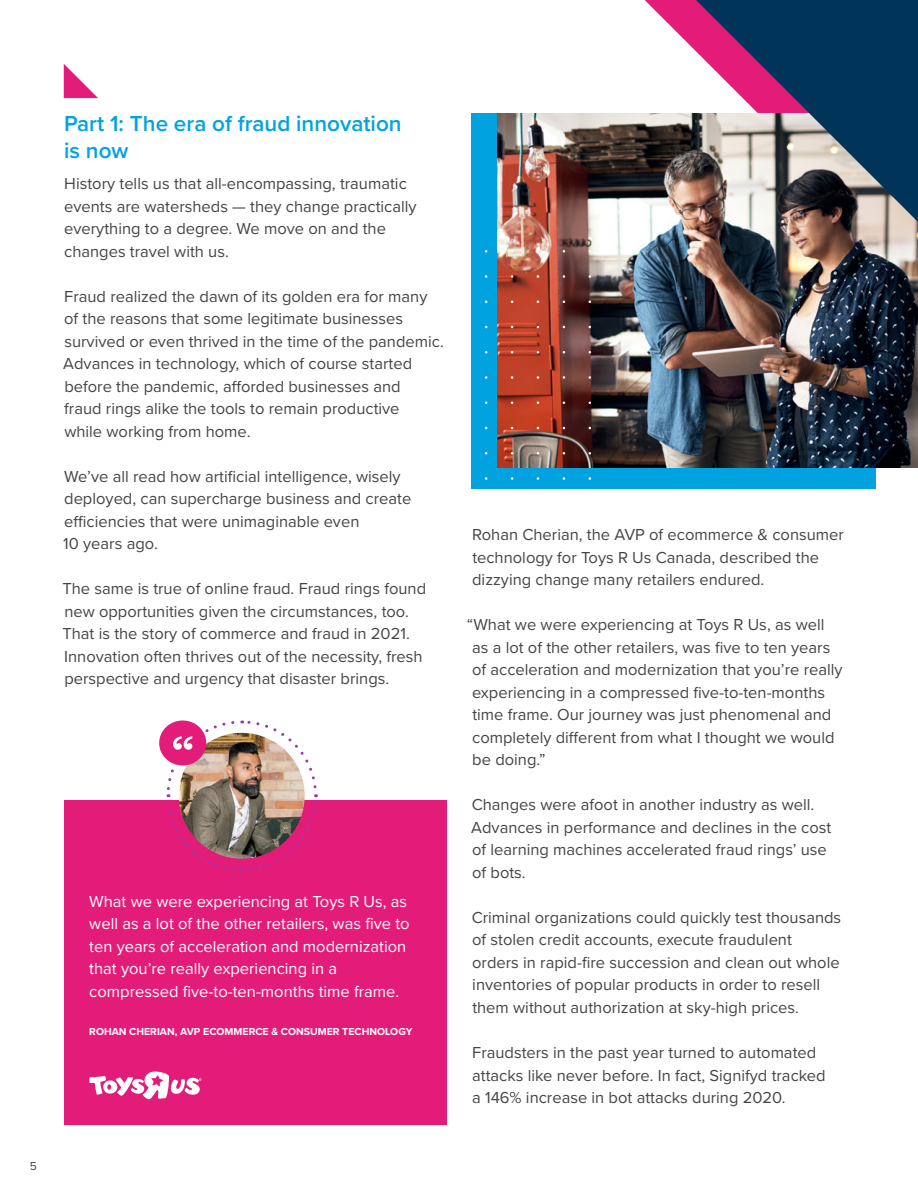
<style>
.page{position:relative;width:918px;height:1188px;background:#fff}
.page>*{position:absolute;margin:0;border:0;box-sizing:border-box;transform-origin:0 0}
.t1{font:600 22.5px/27px "Proxima Nova";color:#00a3e0}
.t2{font:16.5px/22.5px "Proxima Nova";color:#444546}
.t3{font:16.5px/22.5px "Proxima Nova";color:#fff}
.t4{font:12px "Proxima Nova";color:#444546}
.t5{font:700 10.5px "Proxima Nova";color:#fff}
</style>
<div class="page">
<div style="left:472px;top:114px;width:404px;height:375px;background:#00a3e0"></div>
<svg style="left:64px;top:64px;width:34px;height:34px"></svg>
<svg style="left:645px;top:0;width:51px;height:114px"></svg>
<img style="left:497px;top:114px;width:421px;height:354px">
<svg style="left:696px;top:0;width:222px;height:222px;background:#5c6078"></svg>
<div style="left:64px;top:800px;width:382px;height:324px;background:#e31c79"></div>
<div style="left:159px;top:720px;width:47px;height:45px;background:#e31c79;border-radius:50%"></div>
<img style="left:165px;top:720px;width:153px;height:151px">
<svg style="left:89px;top:1071px;width:112px;height:29px"></svg>
<p class="t4" style="left:30px;top:1157px;width:9px">5</p>
<h1 class="t1" style="left:64px;top:110px;width:339px">Part 1: The era of fraud innovation is now</h1>
<p class="t2" style="left:64px;top:172px;width:354px">History tells us that all-encompassing, traumatic events are watersheds — they change practically everything to a degree. We move on and the changes travel with us.</p>
<p class="t2" style="left:63px;top:284px;width:382px">Fraud realized the dawn of its golden era for many of the reasons that some legitimate businesses survived or even thrived in the time of the pandemic.<br>Advances in technology, which of course started before the pandemic, afforded businesses and<br>fraud rings alike the tools to remain productive<br>while working from home.</p>
<p class="t2" style="left:63px;top:464px;width:350px">We’ve all read how artificial intelligence, wisely deployed, can supercharge business and create efficiencies that were unimaginable even<br>10 years ago.</p>
<p class="t2" style="left:62px;top:577px;width:365px">The same is true of online fraud. Fraud rings found new opportunities given the circumstances, too.<br>That is the story of commerce and fraud in 2021.<br>Innovation often thrives out of the necessity, fresh perspective and urgency that disaster brings.</p>
<p class="t3" style="left:89px;top:889px;width:322px">What we were experiencing at Toys R Us, as well as a lot of the other retailers, was five to ten years of acceleration and modernization that you’re really experiencing in a compressed five-to-ten-months time frame.</p>
<p class="t5" style="left:89px;top:1024px;width:325px">ROHAN CHERIAN, AVP ECOMMERCE &amp; CONSUMER TECHNOLOGY</p>
<p class="t2" style="left:472px;top:523px;width:373px">Rohan Cherian, the AVP of ecommerce &amp; consumer technology for Toys R Us Canada, described the dizzying change many retailers endured.</p>
<p class="t2" style="left:472px;top:613px;width:372px;text-indent:-5px">“What we were experiencing at Toys R Us, as well as a lot of the other retailers, was five to ten years of acceleration and modernization that you’re really experiencing in a compressed five-to-ten-months time frame. Our journey was just phenomenal and completely different from what I thought we would be doing.”</p>
<p class="t2" style="left:471px;top:793px;width:362px">Changes were afoot in another industry as well.<br>Advances in performance and declines in the cost of learning machines accelerated fraud rings’ use of bots.</p>
<p class="t2" style="left:472px;top:906px;width:371px">Criminal organizations could quickly test thousands of stolen credit accounts, execute fraudulent orders in rapid-fire succession and clean out whole inventories of popular products in order to resell them without authorization at sky-high prices.</p>
<p class="t2" style="left:472px;top:1041px;width:355px">Fraudsters in the past year turned to automated attacks like never before. In fact, Signifyd tracked a 146% increase in bot attacks during 2020.</p>
</div>
